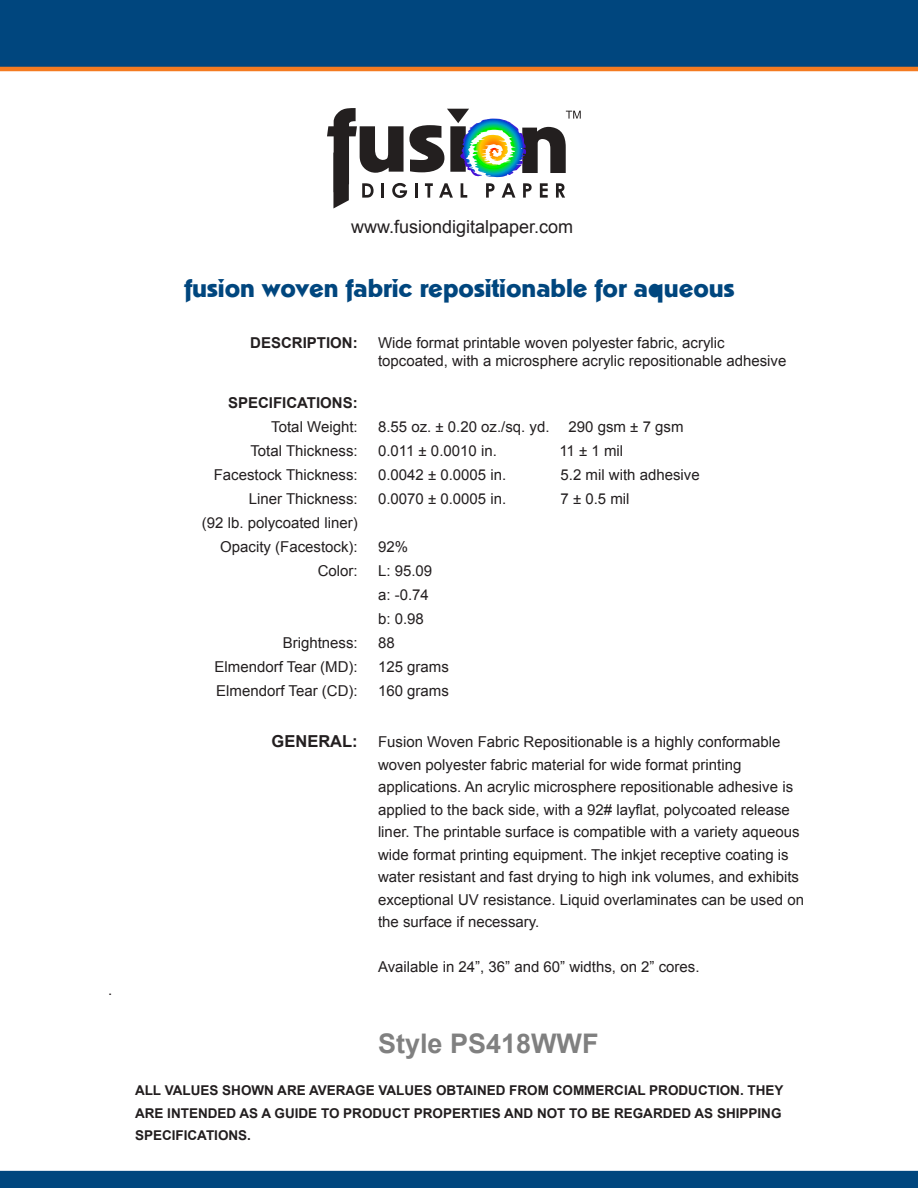
<style>
.page{position:relative;width:918px;height:1188px;background:#fff}
.page>*{position:absolute;margin:0;border:0;box-sizing:border-box;transform-origin:0 0}
.Default{font:700 27px "Arial";color:#808080}
.t1{font:25.5px "Pythagoras";color:#00467e}
.t2{font:18px "Arial";color:#231f20}
.Default-2{font:15px/22.5px "Arial";color:#231f20}
.Default-3{font:700 15px "Arial";color:#231f20}
.Default-4{font:700 13.5px/22.5px "Arial";color:#221e1f}
.s1{font-weight:700;font-size:16.5px}
</style>
<div class="page">
<div style="left:0;top:0;width:918px;height:67px;background:#00467e"></div>
<svg style="left:327px;top:108px;width:254px;height:100px"></svg>
<div style="left:0;top:1171px;width:918px;height:17px;background:#00467e"></div>
<hr style="left:0;top:67px;width:918px;height:4px;background:#f47b21">
<p class="Default-2" style="left:108px;top:978px;width:6px">.</p>
<p class="t2" style="left:351px;top:214px;width:224px">www.fusiondigitalpaper.com</p>
<p class="t1" style="left:184px;top:274px;width:552px">fusion woven fabric repositionable for aqueous</p>
<p class="Default-3" style="left:250px;top:332px;width:109px">DESCRIPTION:</p>
<p class="Default-2" style="left:378px;top:334px;width:410px;line-height:18px">Wide format printable woven polyester fabric, acrylic topcoated, with a microsphere acrylic repositionable adhesive</p>
<p class="Default-3" style="left:228px;top:392px;width:131px">SPECIFICATIONS:</p>
<p class="Default-2" style="left:271px;top:416px;width:88px">Total Weight:</p>
<p class="Default-2" style="left:378px;top:416px;width:173px">8.55 oz. ± 0.20 oz./sq. yd.</p>
<p class="Default-2" style="left:569px;top:416px;width:116px">290 gsm ± 7 gsm</p>
<p class="Default-2" style="left:250px;top:440px;width:109px">Total Thickness:</p>
<p class="Default-2" style="left:378px;top:440px;width:120px">0.011 ± 0.0010 in.</p>
<p class="Default-2" style="left:559px;top:440px;width:65px">11 ± 1 mil</p>
<p class="Default-2" style="left:214px;top:464px;width:145px">Facestock Thickness:</p>
<p class="Default-2" style="left:378px;top:464px;width:130px">0.0042 ± 0.0005 in.</p>
<p class="Default-2" style="left:561px;top:464px;width:141px">5.2 mil with adhesive</p>
<p class="Default-2" style="left:249px;top:488px;width:110px">Liner Thickness:</p>
<p class="Default-2" style="left:378px;top:488px;width:130px">0.0070 ± 0.0005 in.</p>
<p class="Default-2" style="left:561px;top:488px;width:71px">7 ± 0.5 mil</p>
<p class="Default-2" style="left:202px;top:512px;width:157px">(92 lb. polycoated liner)</p>
<p class="Default-2" style="left:220px;top:536px;width:139px">Opacity (Facestock):</p>
<p class="Default-2" style="left:378px;top:536px;width:32px">92%</p>
<p class="Default-2" style="left:318px;top:560px;width:42px">Color:</p>
<p class="Default-2" style="left:378px;top:560px;width:56px">L: 95.09</p>
<p class="Default-2" style="left:378px;top:584px;width:52px">a: -0.74</p>
<p class="Default-2" style="left:378px;top:608px;width:47px">b: 0.98</p>
<p class="Default-2" style="left:283px;top:632px;width:77px">Brightness:</p>
<p class="Default-2" style="left:378px;top:632px;width:18px">88</p>
<p class="Default-2" style="left:215px;top:656px;width:145px">Elmendorf Tear (MD):</p>
<p class="Default-2" style="left:378px;top:656px;width:72px">125 grams</p>
<p class="Default-2" style="left:216px;top:680px;width:143px">Elmendorf Tear (CD):</p>
<p class="Default-2" style="left:378px;top:680px;width:72px">160 grams</p>
<p class="Default-2" style="left:378px;top:731px;width:428px;text-indent:-106px"><span class="s1">GENERAL:</span> Fusion Woven Fabric Repositionable is a highly conformable woven polyester fabric material for wide format printing applications. An acrylic microsphere repositionable adhesive is applied to the back side, with a 92# layflat, polycoated release liner. The printable surface is compatible with a variety aqueous wide format printing equipment. The inkjet receptive coating is water resistant and fast drying to high ink volumes, and exhibits exceptional UV resistance. Liquid overlaminates can be used on the surface if necessary.</p>
<p class="Default-2" style="left:378px;top:956px;width:323px">Available in 24”, 36” and 60” widths, on 2” cores.</p>
<p class="Default" style="left:378px;top:1024px;width:222px">Style PS418WWF</p>
<p class="Default-4" style="left:135px;top:1079px;width:650px">ALL VALUES SHOWN ARE AVERAGE VALUES OBTAINED FROM COMMERCIAL PRODUCTION. THEY<br>ARE INTENDED AS A GUIDE TO PRODUCT PROPERTIES AND NOT TO BE REGARDED AS SHIPPING<br>SPECIFICATIONS.</p>
</div>
